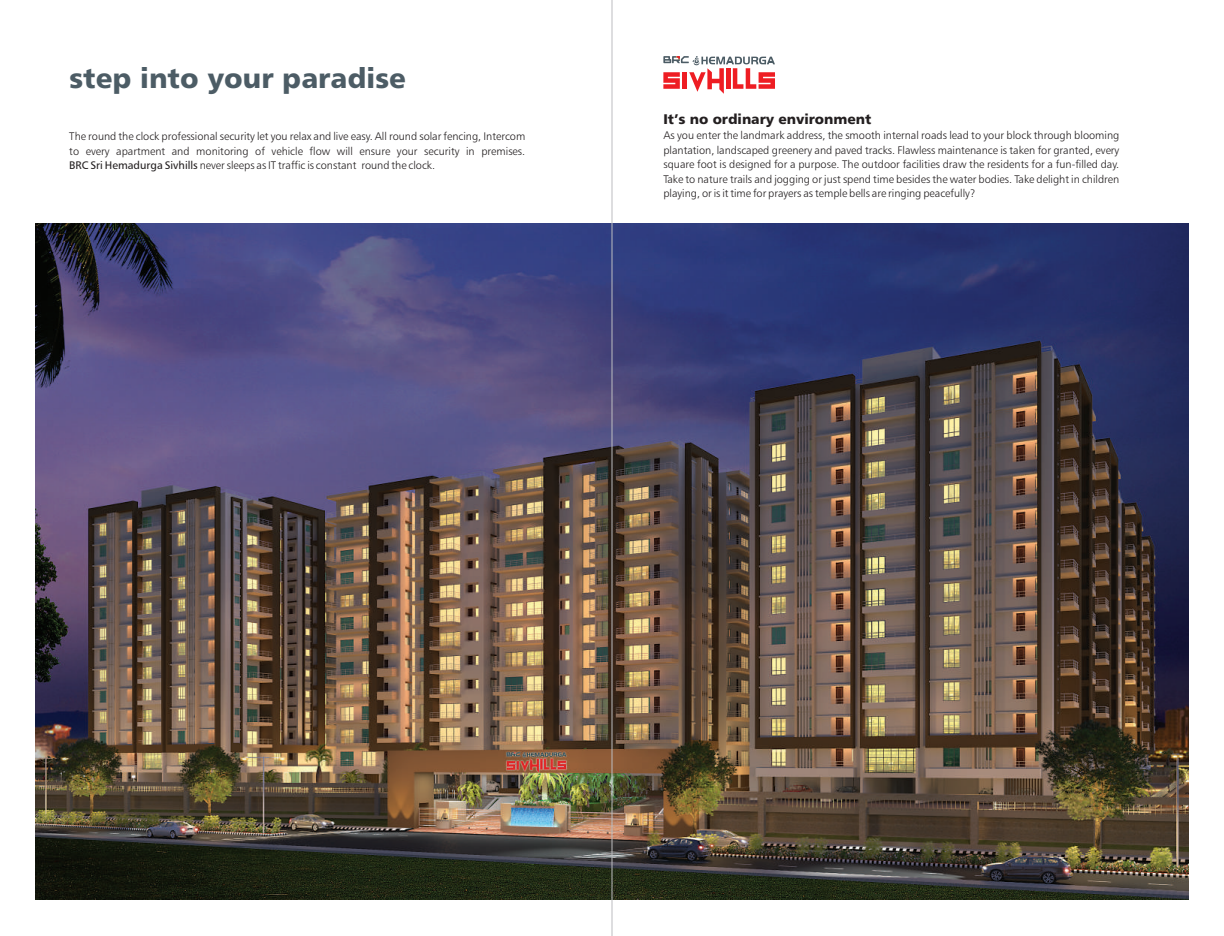
<style>
.page{position:relative;width:1224px;height:936px;background:#fff}
.page>*{position:absolute;margin:0;border:0;box-sizing:border-box;transform-origin:0 0}
.t1{font:28px "Humanist 777 BT Black B";color:#4c5c65}
.t2{font:14px "Humanist 777 BT Black B";color:#231f20}
.t3{font:11px/14.5px "Humanist 777 BT Light B";color:#231f20;text-align:justify}
.s1{font-family:"Humanist 777 BT Roman B"}
</style>
<div class="page">
<img style="left:35px;top:0;width:1154px;height:936px">
<hr style="left:612px;top:0;width:1px;height:936px;background:#bcbdc0">
<h1 class="t1" style="left:69px;top:66px;width:338px">step into your paradise</h1>
<p class="t3" style="left:69px;top:130px;width:458px">The round the clock professional security let you relax and live easy. All round solar fencing, Intercom to every apartment and monitoring of vehicle flow will ensure your security in premises.<br><span class="s1">BRC Sri Hemadurga Sivhills</span> never sleeps as IT traffic is constant round the clock.</p>
<p class="t2" style="left:663px;top:114px;width:210px">It’s no ordinary environment</p>
<p class="t3" style="left:663px;top:129px;width:458px">As you enter the landmark address, the smooth internal roads lead to your block through blooming plantation, landscaped greenery and paved tracks. Flawless maintenance is taken for granted, every square foot is designed for a purpose. The outdoor facilities draw the residents for a fun-filled day.<br>Take to nature trails and jogging or just spend time besides the water bodies. Take delight in children playing, or is it time for prayers as temple bells are ringing peacefully?</p>
</div>
